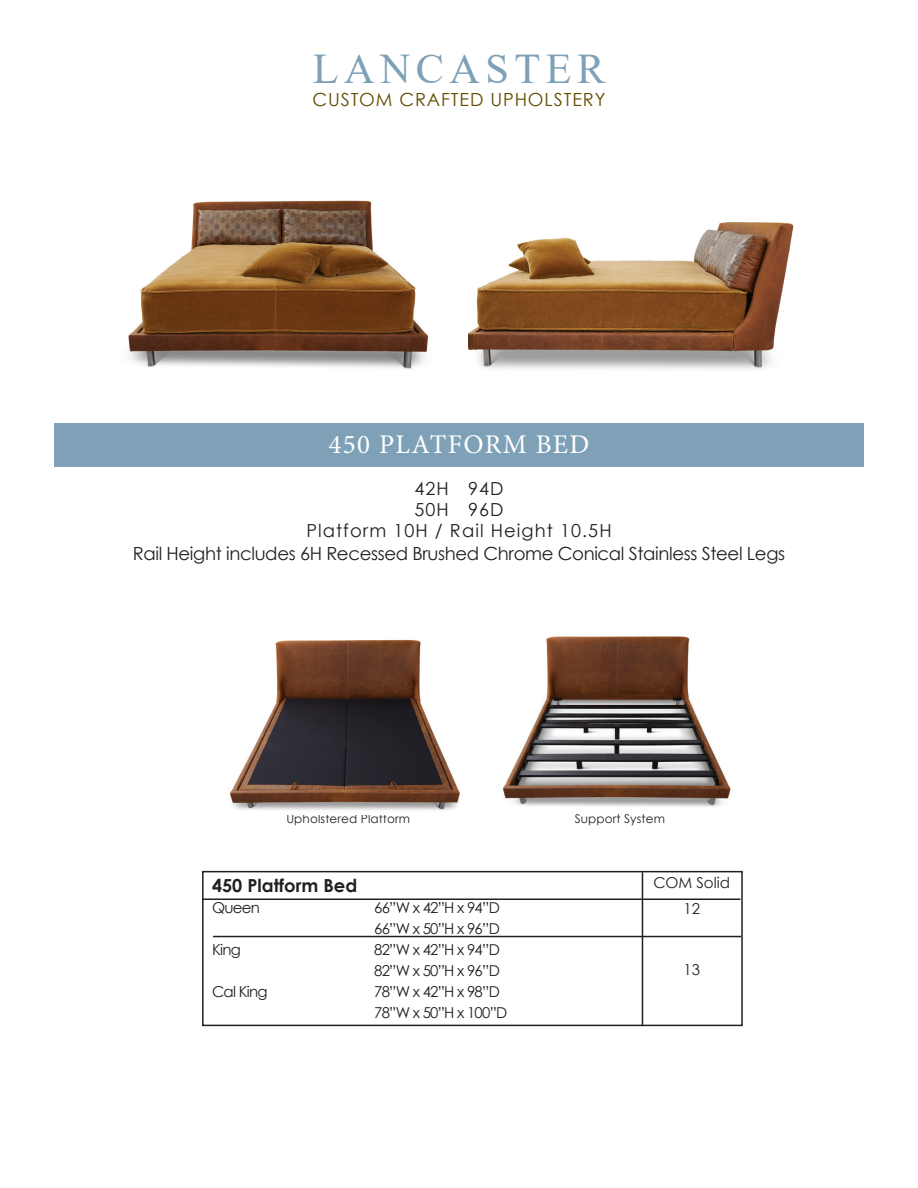
<style>
.page{position:relative;width:918px;height:1188px;background:#fff}
.page>*{position:absolute;margin:0;border:0;box-sizing:border-box;transform-origin:0 0}
.t1{font:42.15px "Times New Roman";letter-spacing:.13em;color:#7ea1b7}
.t2{font:27px "Minion Pro";letter-spacing:.05em;color:#fff}
.t3{font:18.15px "Century Gothic";letter-spacing:-.02em;color:#231f20}
.t4{font:18.15px "Century Gothic";letter-spacing:.05em;color:#624b00}
.t5{font:18px/21px "Century Gothic";letter-spacing:.06em;color:#231f20;text-align:center}
.t6{font:700 18px "Century Gothic";color:#231f20}
.t7{font:15px/21px "Century Gothic";letter-spacing:-.05em;color:#231f20}
.t8{font:15px/25.8px "Century Gothic";color:#231f20;text-align:center}
.t9{font:12px "Century Gothic";letter-spacing:.01em;color:#231f20}
</style>
<div class="page">
<div style="left:54px;top:423px;width:810px;height:43px;background:#7ea1b7"></div>
<img style="left:128px;top:200px;width:300px;height:170px">
<div style="left:202px;top:871px;width:541px;height:155px;border:2px solid #231f20"></div>
<hr style="left:642px;top:872px;width:1px;height:154px;background:#231f20">
<hr style="left:202px;top:899px;width:539px;height:1px;background:#231f20">
<hr style="left:213px;top:936px;width:528px;height:1px;background:#231f20">
<img style="left:229px;top:640px;width:231px;height:171px">
<img style="left:469px;top:222px;width:325px;height:148px">
<img style="left:502px;top:636px;width:229px;height:171px">
<h1 class="t1" style="left:313px;top:39px;width:294px">LANCASTER</h1>
<p class="t4" style="left:312px;top:87px;width:295px">CUSTOM CRAFTED UPHOLSTERY</p>
<h2 class="t2" style="left:329px;top:427px;width:262px">450 PLATFORM BED</h2>
<p class="t5" style="left:306px;top:478px;width:307px">42H 94D<br>50H 96D<br>Platform 10H / Rail Height 10.5H</p>
<p class="t3" style="left:133px;top:541px;width:654px">Rail Height includes 6H Recessed Brushed Chrome Conical Stainless Steel Legs</p>
<p class="t9" style="left:286px;top:811px;width:125px">Upholstered Platform</p>
<p class="t6" style="left:212px;top:871px;width:147px">450 Platform Bed</p>
<p class="t7" style="left:212px;top:896px;width:49px">Queen</p>
<p class="t7" style="left:374px;top:896px;width:127px">66”W x 42”H x 94”D<br>66”W x 50”H x 96”D</p>
<p class="t7" style="left:212px;top:938px;width:30px">King</p>
<p class="t7" style="left:374px;top:938px;width:127px">82”W x 42”H x 94”D<br>82”W x 50”H x 96”D</p>
<p class="t7" style="left:212px;top:980px;width:57px">Cal King</p>
<p class="t7" style="left:374px;top:980px;width:135px">78”W x 42”H x 98”D<br>78”W x 50”H x 100”D</p>
<p class="t9" style="left:575px;top:811px;width:92px">Support System</p>
<p class="t8" style="left:653px;top:870px;width:78px">COM Solid<br>12</p>
<p class="t7" style="left:684px;top:959px;width:18px">13</p>
</div>
